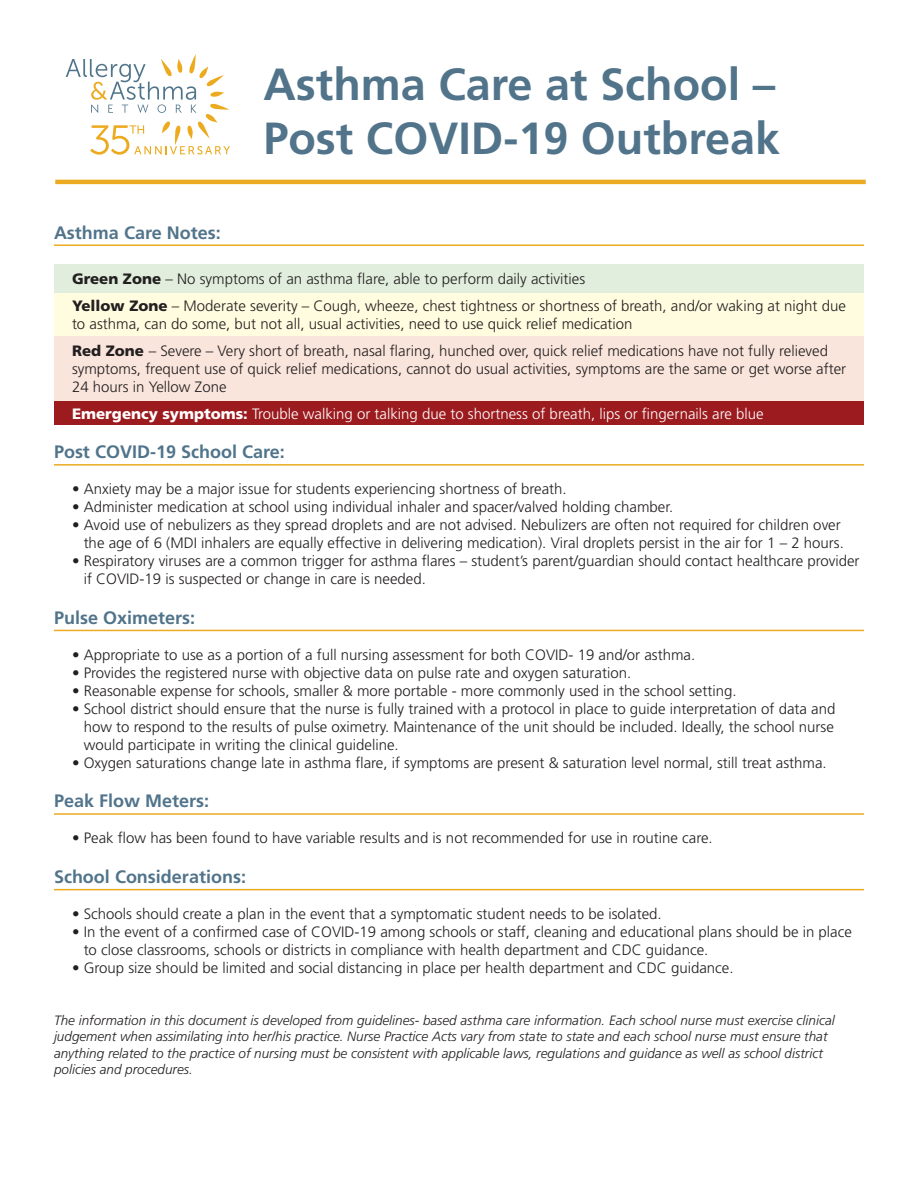
<style>
.page{position:relative;width:918px;height:1188px;background:#fff}
.page>*{position:absolute;margin:0;border:0;box-sizing:border-box;transform-origin:0 0}
.t1{font:700 45px/54px "Frutiger";color:#51748b}
.t2{font:700 18px "Frutiger";color:#51748b}
.t3{font:300 15px/18px "Frutiger";color:#231f20}
.t4{font:300 15px "Frutiger";color:#fff}
.t5{font:italic 300 13.5px/16.2px "Frutiger";color:#231f20}
.s1{font-weight:900}
</style>
<div class="page">
<div style="left:54px;top:265px;width:810px;height:64px;background:#e1eedd"></div>
<div style="left:54px;top:293px;width:810px;height:65px;background:#fffce0"></div>
<div style="left:54px;top:398px;width:810px;height:27px;background:#9c1b1f"></div>
<div style="left:54px;top:337px;width:810px;height:64px;background:#f9e5dc"></div>
<hr style="left:54px;top:244px;width:810px;height:2px;background:#ebaa20">
<hr style="left:54px;top:464px;width:810px;height:2px;background:#ebaa20">
<hr style="left:54px;top:630px;width:810px;height:1px;background:#ebaa20">
<hr style="left:54px;top:813px;width:810px;height:2px;background:#ebaa20">
<hr style="left:54px;top:889px;width:810px;height:1px;background:#ebaa20">
<svg style="left:66px;top:54px;width:164px;height:101px"></svg>
<hr style="left:55px;top:180px;width:811px;height:4px;background:#ebaa20">
<p class="t1" style="left:263px;top:58px;width:518px">Asthma Care at School –<br>Post COVID-19 Outbreak</p>
<p class="t2" style="left:54px;top:222px;width:168px">Asthma Care Notes:</p>
<p class="t3" style="left:72px;top:270px;width:515px"><span class="s1">Green Zone</span> – No symptoms of an asthma flare, able to perform daily activities</p>
<p class="t3" style="left:72px;top:297px;width:775px"><span class="s1">Yellow Zone</span> – Moderate severity – Cough, wheeze, chest tightness or shortness of breath, and/or waking at night due to asthma, can do some, but not all, usual activities, need to use quick relief medication</p>
<p class="t3" style="left:72px;top:342px;width:776px"><span class="s1">Red Zone</span> – Severe – Very short of breath, nasal flaring, hunched over, quick relief medications have not fully relieved symptoms, frequent use of quick relief medications, cannot do usual activities, symptoms are the same or get worse after<br>24 hours in Yellow Zone</p>
<p class="t4" style="left:72px;top:405px;width:693px"><span class="s1">Emergency symptoms:</span> Trouble walking or talking due to shortness of breath, lips or fingernails are blue</p>
<p class="t2" style="left:54px;top:441px;width:232px">Post COVID-19 School Care:</p>
<p class="t3" style="left:72px;top:480px;width:496px">• Anxiety may be a major issue for students experiencing shortness of breath.</p>
<p class="t3" style="left:72px;top:498px;width:603px">• Administer medication at school using individual inhaler and spacer/valved holding chamber.</p>
<p class="t3" style="left:72px;top:516px;width:773px;text-align:right">• Avoid use of nebulizers as they spread droplets and are not advised. Nebulizers are often not required for children over the age of 6 (MDI inhalers are equally effective in delivering medication). Viral droplets persist in the air for 1 – 2 hours.</p>
<p class="t3" style="left:84px;top:552px;width:777px;text-indent:-12px">• Respiratory viruses are a common trigger for asthma flares – student’s parent/guardian should contact healthcare provider if COVID-19 is suspected or change in care is needed.</p>
<p class="t2" style="left:54px;top:607px;width:143px">Pulse Oximeters:</p>
<p class="t3" style="left:72px;top:646px;width:625px">• Appropriate to use as a portion of a full nursing assessment for both COVID-‐19 and/or asthma.</p>
<p class="t3" style="left:72px;top:664px;width:561px">• Provides the registered nurse with objective data on pulse rate and oxygen saturation.</p>
<p class="t3" style="left:72px;top:682px;width:666px">• Reasonable expense for schools, smaller &amp; more portable - more commonly used in the school setting.</p>
<p class="t3" style="left:84px;top:700px;width:753px;text-align:justify;text-indent:-12px">• School district should ensure that the nurse is fully trained with a protocol in place to guide interpretation of data and how to respond to the results of pulse oximetry. Maintenance of the unit should be included. Ideally, the school nurse would participate in writing the clinical guideline.</p>
<p class="t3" style="left:72px;top:754px;width:756px">• Oxygen saturations change late in asthma flare, if symptoms are present &amp; saturation level normal, still treat asthma.</p>
<p class="t2" style="left:54px;top:790px;width:157px">Peak Flow Meters:</p>
<p class="t3" style="left:72px;top:829px;width:642px">• Peak flow has been found to have variable results and is not recommended for use in routine care.</p>
<p class="t2" style="left:54px;top:866px;width:194px">School Considerations:</p>
<p class="t3" style="left:72px;top:905px;width:591px">• Schools should create a plan in the event that a symptomatic student needs to be isolated.</p>
<p class="t3" style="left:84px;top:923px;width:770px;text-indent:-12px">• In the event of a confirmed case of COVID-19 among schools or staff, cleaning and educational plans should be in place to close classrooms, schools or districts in compliance with health department and CDC guidance.</p>
<p class="t3" style="left:72px;top:959px;width:663px">• Group size should be limited and social distancing in place per health department and CDC guidance.</p>
<p class="t5" style="left:54px;top:1012px;width:782px">The information in this document is developed from guidelines-‐based asthma care information. Each school nurse must exercise clinical judgement when assimilating into her/his practice. Nurse Practice Acts vary from state to state and each school nurse must ensure that anything related to the practice of nursing must be consistent with applicable laws, regulations and guidance as well as school district policies and procedures.</p>
</div>
